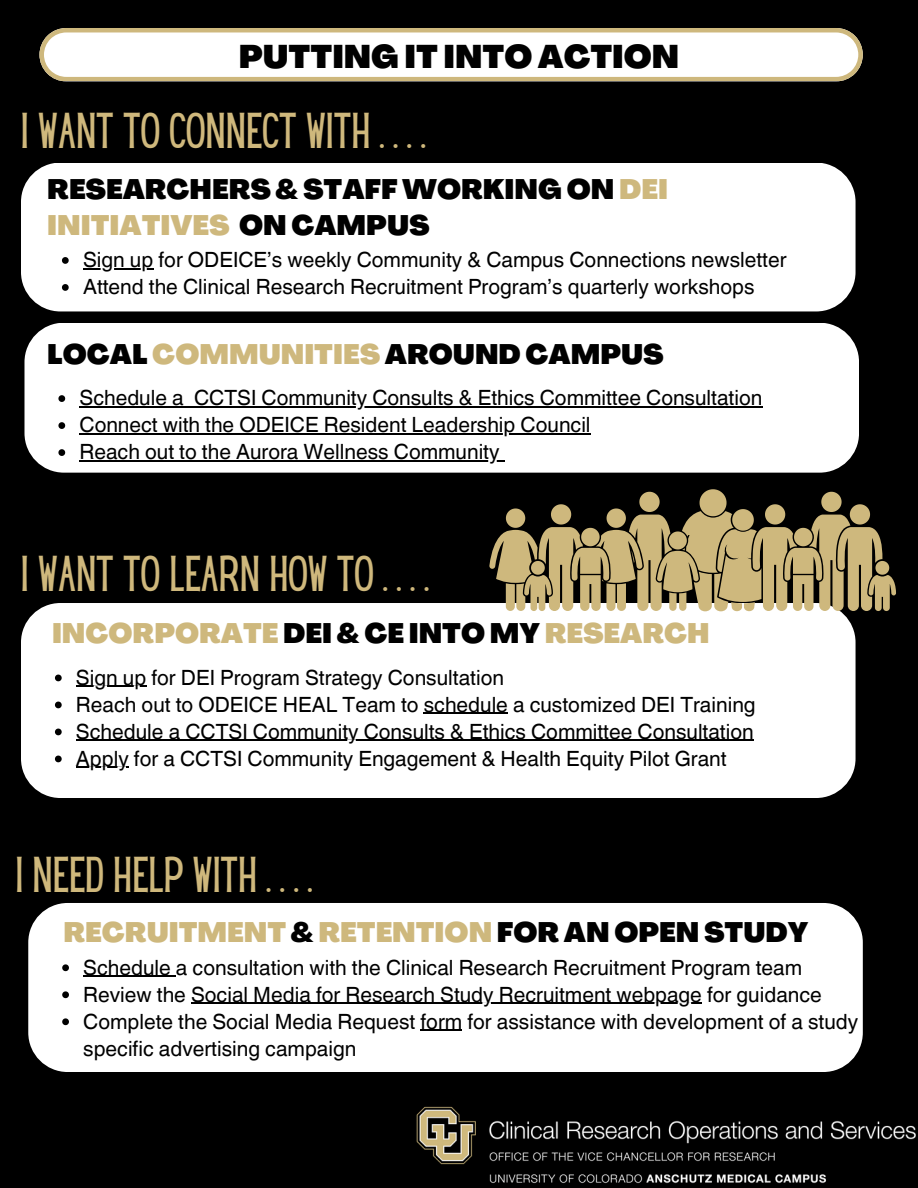
<style>
.page{position:relative;width:918px;height:1188px;background:#000}
.page>*{position:absolute;margin:0;border:0;box-sizing:border-box;transform-origin:0 0}
.t1{font:44.1px "Hey Gotcha";color:#cfb87c}
.t2{font:900 32.25px "Agrandir";color:#000}
.t3{font:900 27.75px/36px "Agrandir";color:#000}
.t4{font:900 27.75px "Agrandir";color:#ceb87d}
.t5{font:21px/27px "Helvetica World";color:#000}
.s1{color:#ceb87d}
.s2{color:#000}
</style>
<div class="page">
<svg style="left:39px;top:28px;width:824px;height:53px;background:#f3efe5"></svg>
<div style="left:21px;top:163px;width:835px;height:148px;background:#fff;border-radius:39px"></div>
<div style="left:24px;top:323px;width:835px;height:150px;background:#fff;border-radius:39px"></div>
<div style="left:21px;top:603px;width:835px;height:195px;background:#fff;border-radius:39px"></div>
<svg style="left:489px;top:489px;width:407px;height:122px"></svg>
<div style="left:28px;top:903px;width:835px;height:169px;background:#fff;border-radius:39px"></div>
<img style="left:416px;top:1106px;width:500px;height:78px">
<svg style="left:62px;top:257px;width:7px;height:7px"></svg>
<hr style="left:83px;top:268px;width:70px;height:1px;background:#000">
<svg style="left:62px;top:284px;width:7px;height:7px"></svg>
<svg style="left:58px;top:395px;width:7px;height:7px"></svg>
<hr style="left:80px;top:406px;width:104px;height:2px;background:#000">
<svg style="left:184px;top:406px;width:10px;height:2px"></svg>
<hr style="left:194px;top:406px;width:568px;height:2px;background:#000">
<svg style="left:58px;top:422px;width:7px;height:7px"></svg>
<hr style="left:80px;top:433px;width:511px;height:2px;background:#000">
<svg style="left:58px;top:449px;width:7px;height:7px"></svg>
<hr style="left:80px;top:460px;width:420px;height:2px;background:#000">
<svg style="left:55px;top:675px;width:7px;height:6px"></svg>
<hr style="left:76px;top:686px;width:70px;height:1px;background:#000">
<svg style="left:55px;top:702px;width:7px;height:6px"></svg>
<hr style="left:424px;top:713px;width:84px;height:1px;background:#000">
<svg style="left:55px;top:729px;width:7px;height:6px"></svg>
<hr style="left:76px;top:740px;width:678px;height:1px;background:#000">
<svg style="left:55px;top:756px;width:7px;height:6px"></svg>
<hr style="left:76px;top:767px;width:53px;height:1px;background:#000">
<svg style="left:62px;top:964px;width:7px;height:7px"></svg>
<hr style="left:83px;top:976px;width:93px;height:1px;background:#000">
<svg style="left:62px;top:991px;width:7px;height:7px"></svg>
<hr style="left:191px;top:1003px;width:511px;height:1px;background:#000">
<svg style="left:62px;top:1018px;width:7px;height:7px"></svg>
<hr style="left:420px;top:1030px;width:42px;height:1px;background:#000">
<p class="t2" style="left:239px;top:43px;width:442px">PUTTING IT INTO ACTION</p>
<p class="t1" style="left:21px;top:113px;width:406px">I WANT TO CONNECT WITH . . . .</p>
<p class="t3" style="left:47px;top:174px;width:622px">RESEARCHERS &amp; STAFF WORKING ON <span class="s1">DEI<br>INITIATIVES</span> ON CAMPUS</p>
<p class="t5" style="left:83px;top:246px;width:705px">Sign up for ODEICE’s weekly Community &amp; Campus Connections newsletter</p>
<p class="t5" style="left:83px;top:273px;width:673px">Attend the Clinical Research Recruitment Program’s quarterly workshops</p>
<p class="t3" style="left:47px;top:339px;width:618px">LOCAL <span class="s1">COMMUNITIES</span> AROUND CAMPUS</p>
<p class="t5" style="left:80px;top:385px;width:684px">Schedule a CCTSI Community Consults &amp; Ethics Committee Consultation</p>
<p class="t5" style="left:80px;top:412px;width:513px">Connect with the ODEICE Resident Leadership Council</p>
<p class="t5" style="left:80px;top:439px;width:422px">Reach out to the Aurora Wellness Community</p>
<p class="t3" style="left:207px;top:453px;width:262px">CORE CONCEPTS</p>
<p class="t1" style="left:21px;top:556px;width:409px">I WANT TO LEARN HOW TO . . . .</p>
<p class="t4" style="left:52px;top:622px;width:659px">INCORPORATE <span class="s2">DEI &amp; CE INTO MY</span> RESEARCH</p>
<p class="t5" style="left:76px;top:664px;width:429px">Sign up for DEI Program Strategy Consultation</p>
<p class="t5" style="left:76px;top:691px;width:681px">Reach out to ODEICE HEAL Team to schedule a customized DEI Training</p>
<p class="t5" style="left:76px;top:718px;width:679px">Schedule a CCTSI Community Consults &amp; Ethics Committee Consultation</p>
<p class="t5" style="left:76px;top:745px;width:652px">Apply for a CCTSI Community Engagement &amp; Health Equity Pilot Grant</p>
<p class="t1" style="left:15px;top:857px;width:298px">I NEED HELP WITH . . . .</p>
<p class="t4" style="left:64px;top:921px;width:746px">RECRUITMENT <span class="s2">&amp;</span> RETENTION <span class="s2">FOR AN OPEN STUDY</span></p>
<p class="t5" style="left:83px;top:954px;width:720px">Schedule a consultation with the Clinical Research Recruitment Program team</p>
<p class="t5" style="left:83px;top:981px;width:740px">Review the Social Media for Research Study Recruitment webpage for guidance</p>
<p class="t5" style="left:83px;top:1008px;width:776px">Complete the Social Media Request form for assistance with development of a study specific advertising campaign</p>
</div>
